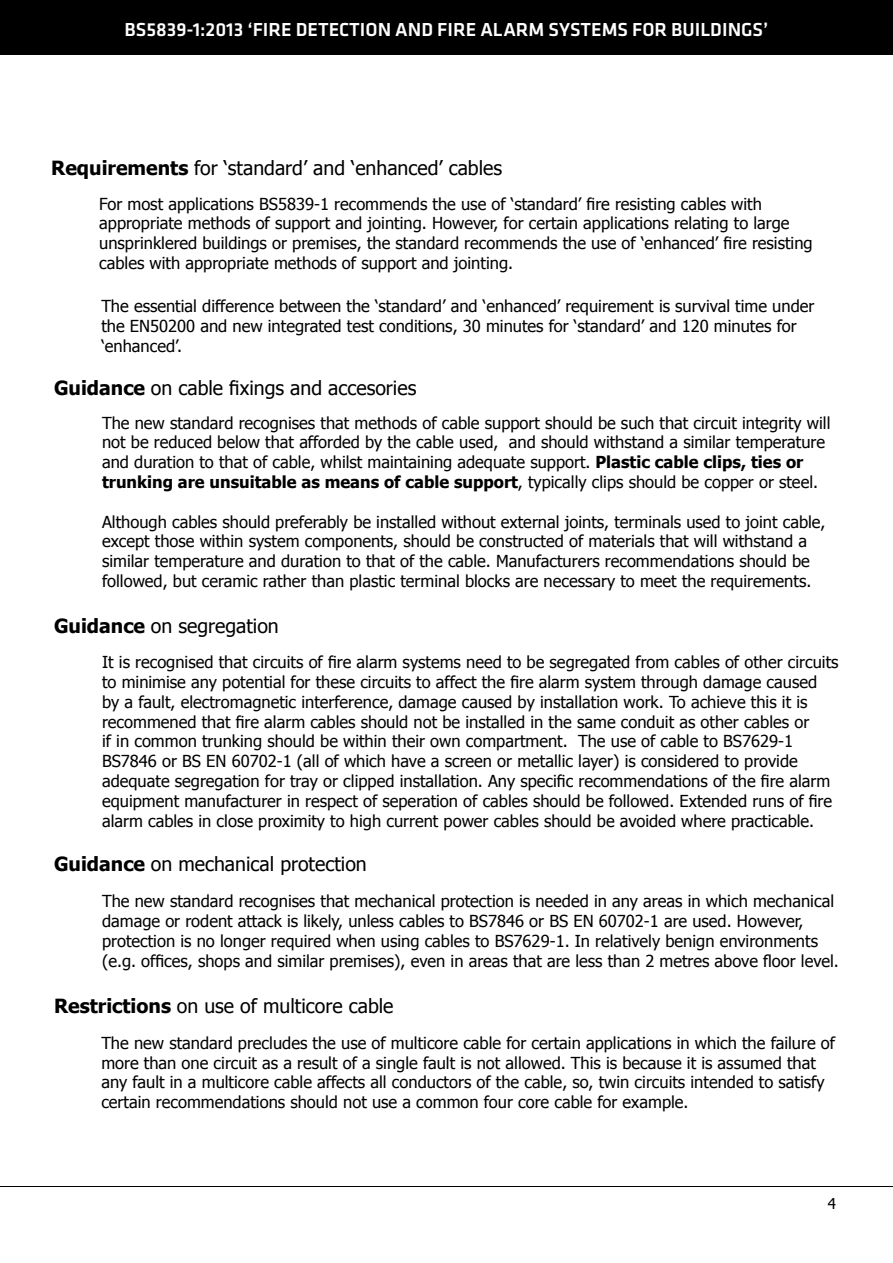
<style>
.page{position:relative;width:893px;height:1263px;background:#fff}
.page>*{position:absolute;margin:0;border:0;box-sizing:border-box;transform-origin:0 0}
.t1{font:19.5px "Tahoma";color:#000}
.t2{font:500 19.5px "Klavika Basic";color:#fff}
.t3{font:16.5px/19.8px "Tahoma";color:#000}
.t4{font:15px "Tahoma";color:#000}
.s1{font-weight:700}
</style>
<div class="page">
<div style="left:0;top:0;width:893px;height:54px;background:#000"></div>
<hr style="left:0;top:1186px;width:893px;height:1px;background:#000">
<p class="t2" style="left:125px;top:16px;width:645px">BS5839-1:2013 ‘FIRE DETECTION AND FIRE ALARM SYSTEMS FOR BUILDINGS’</p>
<p class="t1" style="left:51px;top:155px;width:452px"><span class="s1">Requirements</span> for ‘standard’ and ‘enhanced’ cables</p>
<p class="t3" style="left:99px;top:193px;width:715px">For most applications BS5839-1 recommends the use of ‘standard’ fire resisting cables with appropriate methods of support and jointing. However, for certain applications relating to large unsprinklered buildings or premises, the standard recommends the use of ‘enhanced’ fire resisting cables with appropriate methods of support and jointing.</p>
<p class="t3" style="left:101px;top:296px;width:715px">The essential difference between the ‘standard’ and ‘enhanced’ requirement is survival time under the EN50200 and new integrated test conditions, 30 minutes for ‘standard’ and 120 minutes for ‘enhanced’.</p>
<p class="t1" style="left:54px;top:375px;width:364px"><span class="s1">Guidance</span> on cable fixings and accesories</p>
<p class="t3" style="left:102px;top:412px;width:730px">The new standard recognises that methods of cable support should be such that circuit integrity will not be reduced below that afforded by the cable used, and should withstand a similar temperature and duration to that of cable, whilst maintaining adequate support. <span class="s1">Plastic cable clips, ties or trunking are unsuitable as means of cable support</span>, typically clips should be copper or steel.</p>
<p class="t3" style="left:102px;top:511px;width:725px">Although cables should preferably be installed without external joints, terminals used to joint cable, except those within system components, should be constructed of materials that will withstand a similar temperature and duration to that of the cable. Manufacturers recommendations should be followed, but ceramic rather than plastic terminal blocks are necessary to meet the requirements.</p>
<p class="t1" style="left:54px;top:613px;width:226px"><span class="s1">Guidance</span> on segregation</p>
<p class="t3" style="left:102px;top:651px;width:738px">It is recognised that circuits of fire alarm systems need to be segregated from cables of other circuits to minimise any potential for these circuits to affect the fire alarm system through damage caused by a fault, electromagnetic interference, damage caused by installation work. To achieve this it is recommened that fire alarm cables should not be installed in the same conduit as other cables or<br>if in common trunking should be within their own compartment. The use of cable to BS7629-1<br>BS7846 or BS EN 60702-1 (all of which have a screen or metallic layer) is considered to provide adequate segregation for tray or clipped installation. Any specific recommendations of the fire alarm equipment manufacturer in respect of seperation of cables should be followed. Extended runs of fire alarm cables in close proximity to high current power cables should be avoided where practicable.</p>
<p class="t1" style="left:54px;top:850px;width:314px"><span class="s1">Guidance</span> on mechanical protection</p>
<p class="t3" style="left:102px;top:890px;width:738px">The new standard recognises that mechanical protection is needed in any areas in which mechanical damage or rodent attack is likely, unless cables to BS7846 or BS EN 60702-1 are used. However, protection is no longer required when using cables to BS7629-1. In relatively benign environments (e.g. offices, shops and similar premises), even in areas that are less than 2 metres above floor level.</p>
<p class="t1" style="left:54px;top:993px;width:341px"><span class="s1">Restrictions</span> on use of multicore cable</p>
<p class="t3" style="left:101px;top:1032px;width:735px">The new standard precludes the use of multicore cable for certain applications in which the failure of more than one circuit as a result of a single fault is not allowed. This is because it is assumed that any fault in a multicore cable affects all conductors of the cable, so, twin circuits intended to satisfy certain recommendations should not use a common four core cable for example.</p>
<p class="t4" style="left:828px;top:1193px;width:10px">4</p>
</div>
